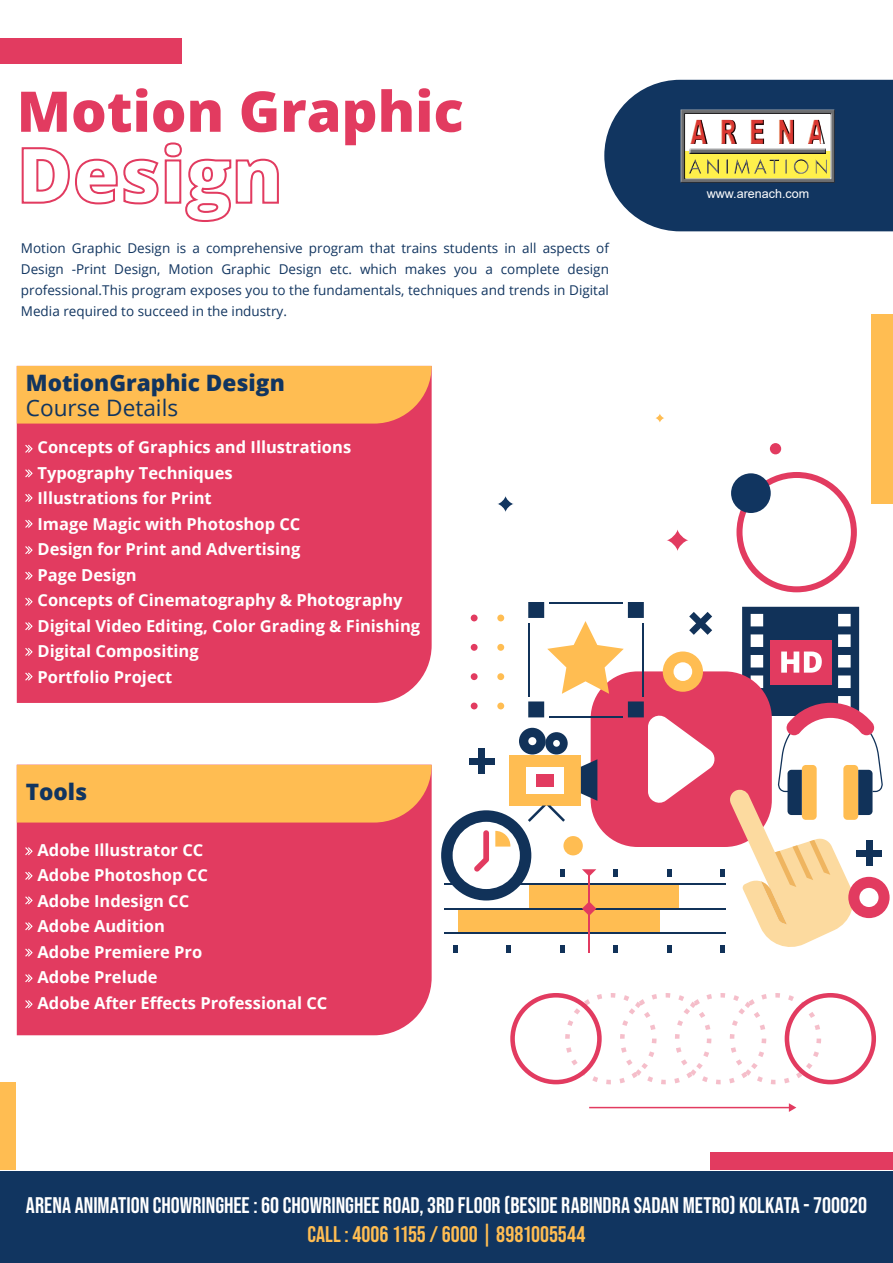
<style>
.page{position:relative;width:893px;height:1263px;background:#113560}
.page>*{position:absolute;margin:0;border:0;box-sizing:border-box;transform-origin:0 0}
.t1{font:800 56.1px "Open Sans";color:#e23b60}
.t2{font:800 22.65px "Open Sans";color:#113560}
.t3{font:22.65px "Open Sans";color:#113560}
.t4{font:22.5px "Bebas Neue";color:#fff}
.t5{font:22.5px "Bebas Neue";color:#ffbd52}
.t6{font:700 16.5px/25.5px "Open Sans";color:#fff}
.t7{font:13.5px/21px "Open Sans";color:#113560;text-align:justify}
.t8{font:12.6px "Arial";color:#fff}
</style>
<div class="page">
<div style="left:0;top:0;width:893px;height:1170px;background:#fff"></div>
<div style="left:711px;top:1152px;width:182px;height:18px;background:#e23b60"></div>
<div style="left:736px;top:472px;width:121px;height:120px;border:6px solid #e23b60;border-radius:50%"></div>
<div style="left:510px;top:993px;width:92px;height:91px;border:5px solid #e23b60;border-radius:50%"></div>
<div style="left:565px;top:993px;width:91px;height:91px;border:5px dashed #e23b60;border-radius:50%"></div>
<div style="left:620px;top:993px;width:91px;height:91px;border:5px dashed #e23b60;border-radius:50%"></div>
<div style="left:675px;top:993px;width:91px;height:91px;border:5px dashed #e23b60;border-radius:50%"></div>
<div style="left:730px;top:993px;width:91px;height:91px;border:5px dashed #e23b60;border-radius:50%"></div>
<div style="left:785px;top:993px;width:91px;height:91px;border:5px solid #e23b60;border-radius:50%"></div>
<div style="left:871px;top:314px;width:22px;height:190px;background:#ffbd52"></div>
<div style="left:0;top:1082px;width:16px;height:88px;background:#ffbd52"></div>
<div style="left:17px;top:424px;width:415px;height:279px;background:#e23b60"></div>
<div style="left:17px;top:822px;width:415px;height:213px;background:#e23b60"></div>
<div style="left:17px;top:366px;width:415px;height:58px;background:#ffbd52"></div>
<div style="left:0;top:39px;width:181px;height:25px;background:#e23b60"></div>
<div style="left:563px;top:836px;width:20px;height:19px;background:#ffbd52;border-radius:50%"></div>
<div style="left:591px;top:671px;width:181px;height:176px;background:#e23b60;border-radius:47px"></div>
<div style="left:529px;top:884px;width:149px;height:25px;background:#ffbd52"></div>
<div style="left:458px;top:909px;width:202px;height:24px;background:#ffbd52"></div>
<svg style="left:560px;top:869px;width:4px;height:8px"></svg>
<div style="left:613px;top:869px;width:5px;height:8px;background:#113259"></div>
<svg style="left:667px;top:869px;width:4px;height:8px"></svg>
<div style="left:720px;top:869px;width:5px;height:8px;background:#113259"></div>
<svg style="left:453px;top:945px;width:4px;height:8px"></svg>
<div style="left:506px;top:945px;width:5px;height:8px;background:#113259"></div>
<svg style="left:560px;top:945px;width:4px;height:8px"></svg>
<div style="left:613px;top:945px;width:5px;height:8px;background:#113259"></div>
<svg style="left:667px;top:945px;width:4px;height:8px"></svg>
<div style="left:720px;top:945px;width:5px;height:8px;background:#113259"></div>
<hr style="left:444px;top:883px;width:282px;height:1px;background:#113259">
<hr style="left:444px;top:908px;width:282px;height:1px;background:#113259">
<hr style="left:444px;top:933px;width:282px;height:1px;background:#113259">
<svg style="left:582px;top:869px;width:14px;height:7px"></svg>
<svg style="left:582px;top:902px;width:14px;height:13px"></svg>
<hr style="left:588px;top:872px;width:2px;height:81px;background:#e23b60">
<div style="left:663px;top:651px;width:40px;height:41px;background:#ffbd52;border-radius:50%"></div>
<div style="left:673px;top:662px;width:19px;height:19px;background:#fff;border-radius:50%"></div>
<div style="left:848px;top:877px;width:42px;height:41px;background:#e23b60;border-radius:50%"></div>
<hr style="left:549px;top:716px;width:74px;height:1px;background:#113259">
<hr style="left:642px;top:623px;width:2px;height:73px;background:#113259">
<hr style="left:528px;top:623px;width:2px;height:73px;background:#113259">
<svg style="left:528px;top:701px;width:16px;height:16px"></svg>
<svg style="left:628px;top:701px;width:87px;height:102px"></svg>
<div style="left:441px;top:810px;width:90px;height:90px;background:#113259;border-radius:50%"></div>
<div style="left:453px;top:822px;width:67px;height:67px;background:#fff;border-radius:50%"></div>
<svg style="left:495px;top:831px;width:15px;height:15px"></svg>
<svg style="left:474px;top:830px;width:15px;height:41px"></svg>
<div style="left:509px;top:755px;width:72px;height:50px;background:#ffbd52"></div>
<div style="left:526px;top:766px;width:38px;height:27px;background:#fff"></div>
<div style="left:536px;top:774px;width:18px;height:12px;background:#e23b60"></div>
<svg style="left:581px;top:759px;width:16px;height:42px"></svg>
<div style="left:519px;top:728px;width:27px;height:26px;background:#113259;border-radius:50%"></div>
<div style="left:528px;top:737px;width:8px;height:8px;background:#fff;border-radius:50%"></div>
<div style="left:545px;top:732px;width:23px;height:22px;background:#113259;border-radius:50%"></div>
<div style="left:553px;top:740px;width:7px;height:7px;background:#fff;border-radius:50%"></div>
<svg style="left:528px;top:805px;width:37px;height:17px"></svg>
<svg style="left:729px;top:607px;width:154px;height:340px"></svg>
<svg style="left:528px;top:602px;width:116px;height:92px"></svg>
<div style="left:866px;top:840px;width:7px;height:26px;background:#113259"></div>
<div style="left:856px;top:850px;width:26px;height:7px;background:#113259"></div>
<svg style="left:689px;top:612px;width:23px;height:23px"></svg>
<div style="left:478px;top:748px;width:7px;height:26px;background:#113259"></div>
<div style="left:469px;top:758px;width:26px;height:6px;background:#113259"></div>
<div style="left:471px;top:614px;width:7px;height:7px;background:#e23b60;border-radius:50%"></div>
<div style="left:471px;top:644px;width:7px;height:7px;background:#e23b60;border-radius:50%"></div>
<div style="left:471px;top:673px;width:7px;height:7px;background:#e23b60;border-radius:50%"></div>
<div style="left:471px;top:702px;width:7px;height:7px;background:#e23b60;border-radius:50%"></div>
<div style="left:497px;top:614px;width:7px;height:7px;background:#ffbd52;border-radius:50%"></div>
<div style="left:497px;top:644px;width:7px;height:7px;background:#ffbd52;border-radius:50%"></div>
<div style="left:497px;top:673px;width:7px;height:7px;background:#ffbd52;border-radius:50%"></div>
<div style="left:497px;top:702px;width:7px;height:7px;background:#ffbd52;border-radius:50%"></div>
<svg style="left:604px;top:80px;width:289px;height:151px;background:#23456c"></svg>
<img style="left:681px;top:110px;width:153px;height:73px">
<img style="left:690px;top:149px;width:135px;height:4px">
<img style="left:690px;top:120px;width:135px;height:24px">
<img style="left:689px;top:159px;width:138px;height:15px">
<div style="left:17px;top:765px;width:415px;height:57px;background:#ffbd52"></div>
<svg style="left:21px;top:142px;width:258px;height:80px"></svg>
<svg style="left:25px;top:445px;width:8px;height:8px"></svg>
<svg style="left:25px;top:469px;width:8px;height:8px"></svg>
<svg style="left:25px;top:494px;width:8px;height:8px"></svg>
<svg style="left:25px;top:520px;width:8px;height:8px"></svg>
<svg style="left:25px;top:546px;width:8px;height:8px"></svg>
<svg style="left:25px;top:572px;width:8px;height:8px"></svg>
<svg style="left:25px;top:598px;width:8px;height:8px"></svg>
<svg style="left:25px;top:622px;width:8px;height:8px"></svg>
<svg style="left:25px;top:648px;width:8px;height:8px"></svg>
<svg style="left:25px;top:672px;width:8px;height:9px"></svg>
<svg style="left:25px;top:847px;width:8px;height:8px"></svg>
<svg style="left:25px;top:872px;width:8px;height:8px"></svg>
<svg style="left:25px;top:896px;width:8px;height:8px"></svg>
<svg style="left:25px;top:922px;width:8px;height:8px"></svg>
<svg style="left:25px;top:948px;width:8px;height:9px"></svg>
<svg style="left:25px;top:974px;width:8px;height:8px"></svg>
<svg style="left:25px;top:1000px;width:8px;height:8px"></svg>
<div style="left:731px;top:473px;width:40px;height:40px;background:#113560;border-radius:50%"></div>
<div style="left:770px;top:443px;width:11px;height:11px;background:#e23b60;border-radius:50%"></div>
<svg style="left:666px;top:529px;width:23px;height:22px"></svg>
<svg style="left:497px;top:496px;width:17px;height:16px"></svg>
<svg style="left:655px;top:413px;width:9px;height:10px"></svg>
<hr style="left:589px;top:1107px;width:201px;height:1px;background:#e23b60">
<svg style="left:789px;top:1103px;width:7px;height:9px"></svg>
<h1 class="t1" style="left:17px;top:69px;width:448px">Motion Graphic</h1>
<p class="t7" style="left:21px;top:237px;width:590px">Motion Graphic Design is a comprehensive program that trains students in all aspects of Design -Print Design, Motion Graphic Design etc. which makes you a complete design professional.This program exposes you to the fundamentals, techniques and trends in Digital Media required to succeed in the industry.</p>
<h2 class="t2" style="left:26px;top:365px;width:261px">MotionGraphic Design</h2>
<h2 class="t3" style="left:26px;top:393px;width:154px">Course Details</h2>
<p class="t6" style="left:38px;top:434px;width:384px">Concepts of Graphics and Illustrations<br>Typography Techniques<br>Illustrations for Print<br>Image Magic with Photoshop CC<br>Design for Print and Advertising<br>Page Design<br>Concepts of Cinematography &amp; Photography<br>Digital Video Editing, Color Grading &amp; Finishing<br>Digital Compositing<br>Portfolio Project</p>
<h2 class="t2" style="left:26px;top:775px;width:63px">Tools</h2>
<p class="t6" style="left:38px;top:837px;width:291px">Adobe Illustrator CC<br>Adobe Photoshop CC<br>Adobe Indesign CC<br>Adobe Audition<br>Adobe Premiere Pro<br>Adobe Prelude<br>Adobe After Effects Professional CC</p>
<p class="t8" style="left:707px;top:184px;width:104px">www.arenach.com</p>
<h3 class="t4" style="left:26px;top:1193px;width:843px">ARENA ANIMATION CHOWRINGHEE : 60 CHOWRINGHEE ROAD, 3RD FLOOR (BESIDE RABINDRA SADAN METRO) KOLKATA - 700020</h3>
<h3 class="t5" style="left:307px;top:1221px;width:280px">CALL : 4006 1155 / 6000 | 8981005544</h3>
</div>
